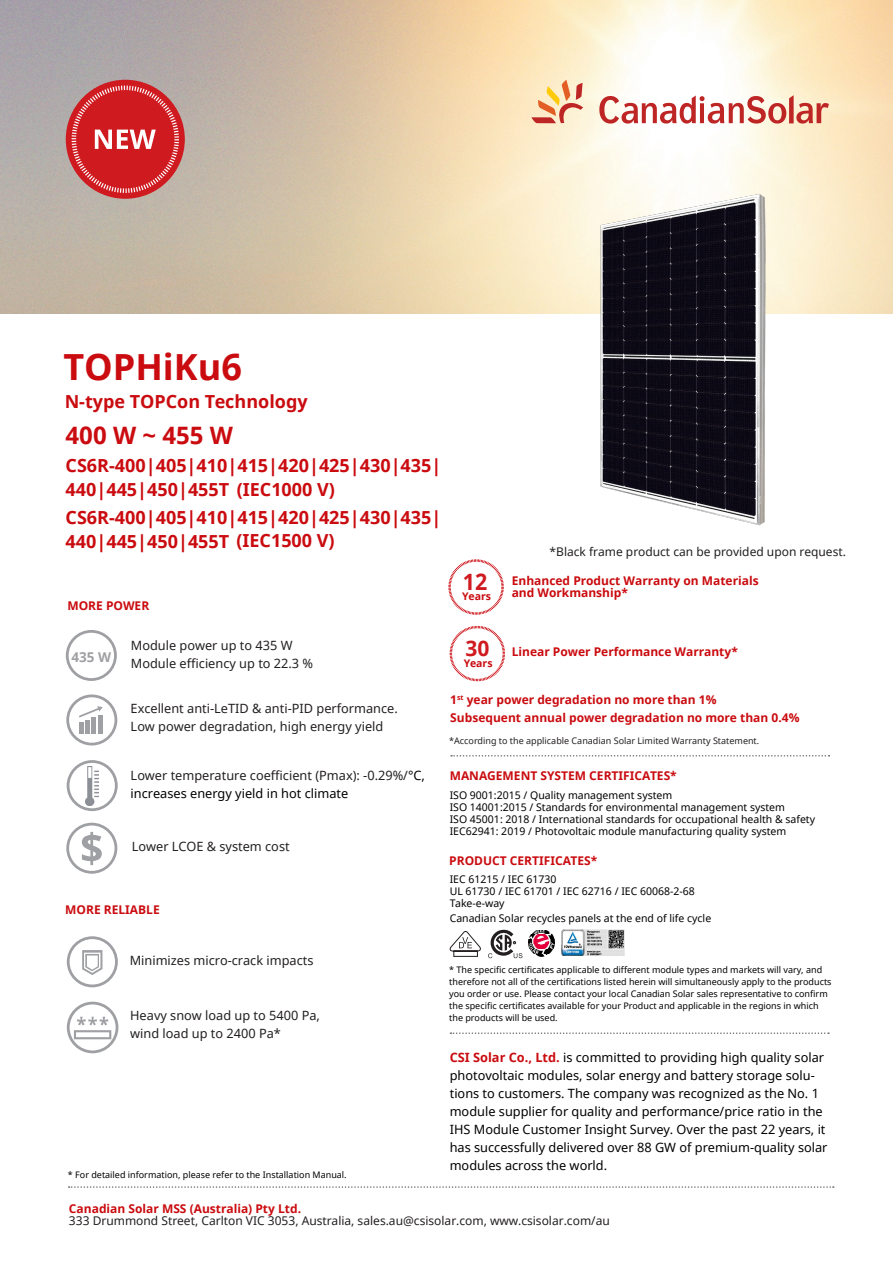
<style>
.page{position:relative;width:893px;height:1263px;background:#fff}
.page>*{position:absolute;margin:0;border:0;box-sizing:border-box;transform-origin:0 0}
.disclaimer{font:700 36px "Noto Sans";color:#ca0b0f}
.disclaimer-2{font:700 24px "Noto Sans";color:#ca0b0f}
.disclaimer-3{font:700 22.5px "Noto Sans";color:#cf1a20;scale:.95 1}
.t1{font:700 21px "Noto Sans";color:#cf1a20}
.disclaimer-4{font:700 18px "Noto Sans";color:#ca0b0f}
.disclaimer-5{font:700 13.5px "Noto Sans";color:#9fa0a3}
.copy{font:12.75px/18px "Noto Sans";color:#000}
.copy_no_baseline_gri{font:12.75px/18px "Noto Sans";color:#231f20}
.copy_no_baseline_gri-2{font:12.75px "Noto Sans";color:#000}
.disclaimer-6{font:12px/12px "Noto Sans";color:#231f20}
.disclaimer-7{font:700 12px/12px "Noto Sans";color:#ca0b0f}
.subheading{font:700 12px "Noto Sans";color:#ca0b0f}
.disclaimer-8{font:10.5px/12px "Noto Sans";color:#000}
.subheading-2{font:700 10.5px "Noto Sans";color:#ca0b0f}
.disclaimer-9{font:9px/12px "Noto Sans";color:#000}
.t2{font:9px "Noto Sans";color:#231f20}
.s1{color:#000}
.s2{font-weight:700;color:#ca0b0f}
</style>
<div class="page">
<img style="left:0;top:0;width:893px;height:314px">
<div style="left:66px;top:80px;width:119px;height:119px;background:#cf1a20;border-radius:50%"></div>
<svg style="left:72px;top:86px;width:107px;height:107px"></svg>
<svg style="left:450px;top:1032px;width:379px;height:2px"></svg>
<svg style="left:67px;top:936px;width:51px;height:51px"></svg>
<svg style="left:66px;top:630px;width:51px;height:51px"></svg>
<svg style="left:67px;top:760px;width:51px;height:51px"></svg>
<img style="left:85px;top:766px;width:14px;height:39px">
<svg style="left:66px;top:694px;width:51px;height:51px"></svg>
<svg style="left:66px;top:823px;width:51px;height:51px"></svg>
<svg style="left:449px;top:931px;width:32px;height:26px"></svg>
<svg style="left:488px;top:929px;width:34px;height:29px"></svg>
<img style="left:528px;top:930px;width:27px;height:25px">
<img style="left:562px;top:930px;width:63px;height:25px">
<img style="left:590px;top:180px;width:180px;height:346px">
<svg style="left:451px;top:755px;width:379px;height:1px"></svg>
<svg style="left:67px;top:1002px;width:51px;height:51px"></svg>
<svg style="left:69px;top:1186px;width:765px;height:2px"></svg>
<svg style="left:448px;top:559px;width:56px;height:56px"></svg>
<svg style="left:450px;top:626px;width:55px;height:55px"></svg>
<svg style="left:531px;top:80px;width:52px;height:43px"></svg>
<svg style="left:599px;top:95px;width:230px;height:29px"></svg>
<p class="disclaimer" style="left:64px;top:341px;width:180px">TOPHiKu6</p>
<p class="disclaimer-4" style="left:65px;top:389px;width:244px">N-type TOPCon Technology</p>
<p class="disclaimer-2" style="left:66px;top:418px;width:169px">400 W ~ 455 W</p>
<p class="disclaimer-4" style="left:66px;top:453px;width:377px">CS6R-400|405|410|415|420|425|430|435|</p>
<p class="disclaimer-4" style="left:66px;top:477px;width:271px">440|445|450|455T (IEC1000 V)</p>
<p class="disclaimer-4" style="left:66px;top:505px;width:377px">CS6R-400|405|410|415|420|425|430|435|</p>
<p class="disclaimer-4" style="left:66px;top:529px;width:271px">440|445|450|455T (IEC1500 V)</p>
<p class="disclaimer-7" style="left:67px;top:600px;width:83px">MORE POWER</p>
<p class="copy_no_baseline_gri" style="left:131px;top:636px;width:163px">Module power up to 435 W</p>
<p class="copy_no_baseline_gri" style="left:131px;top:654px;width:184px">Module efficiency up to 22.3 %</p>
<p class="disclaimer-5" style="left:71px;top:647px;width:41px">435 W</p>
<p class="copy_no_baseline_gri" style="left:131px;top:699px;width:269px">Excellent anti-LeTID &amp; anti-PID performance.<br>Low power degradation, high energy yield</p>
<p class="copy_no_baseline_gri" style="left:131px;top:766px;width:296px">Lower temperature coefficient (Pmax): -0.29%/<span class="s1">°C,</span></p>
<p class="copy_no_baseline_gri-2" style="left:131px;top:784px;width:219px">increases energy yield in hot climate</p>
<p class="copy_no_baseline_gri" style="left:132px;top:837px;width:159px">Lower LCOE &amp; system cost</p>
<p class="disclaimer-7" style="left:65px;top:903px;width:96px">MORE RELIABLE</p>
<p class="disclaimer-3" style="left:463px;top:566px;width:27px">12</p>
<p class="subheading-2" style="left:462px;top:589px;width:30px">Years</p>
<p class="disclaimer-6" style="left:550px;top:545px;width:298px">*Black frame product can be provided upon request.</p>
<p class="disclaimer-7" style="left:512px;top:574px;width:248px">Enhanced Product Warranty on Materials and Workmanship*</p>
<p class="t1" style="left:465px;top:633px;width:26px">30</p>
<p class="subheading-2" style="left:464px;top:655px;width:30px">Years</p>
<p class="disclaimer-7" style="left:512px;top:645px;width:228px">Linear Power Performance Warranty*</p>
<p class="subheading" style="left:450px;top:691px;width:268px">1<sup>st</sup> year power degradation no more than 1%</p>
<p class="subheading" style="left:450px;top:709px;width:351px">Subsequent annual power degradation no more than 0.4%</p>
<p class="t2" style="left:449px;top:734px;width:312px">*According to the applicable Canadian Solar Limited Warranty Statement.</p>
<p class="disclaimer-7" style="left:450px;top:769px;width:229px">MANAGEMENT SYSTEM CERTIFICATES*</p>
<p class="disclaimer-8" style="left:450px;top:789px;width:367px">ISO 9001:2015 / Quality management system<br>ISO 14001:2015 / Standards for environmental management system<br>ISO 45001: 2018 / International standards for occupational health &amp; safety IEC62941: 2019 / Photovoltaic module manufacturing quality system</p>
<p class="disclaimer-7" style="left:449px;top:854px;width:150px">PRODUCT CERTIFICATES*</p>
<p class="disclaimer-8" style="left:450px;top:873px;width:247px">IEC 61215 / IEC 61730<br>UL 61730 / IEC 61701 / IEC 62716 / IEC 60068-2-68<br>Take-e-way</p>
<p class="disclaimer-8" style="left:450px;top:912px;width:263px">Canadian Solar recycles panels at the end of life cycle</p>
<p class="copy_no_baseline_gri" style="left:130px;top:951px;width:185px">Minimizes micro-crack impacts</p>
<p class="copy_no_baseline_gri" style="left:130px;top:1006px;width:191px">Heavy snow load up to 5400 Pa,</p>
<p class="copy_no_baseline_gri" style="left:130px;top:1024px;width:152px">wind load up to 2400 Pa*</p>
<p class="disclaimer-9" style="left:68px;top:1168px;width:280px">* For detailed information, please refer to the Installation Manual.</p>
<p class="disclaimer-9" style="left:449px;top:963px;width:384px">* The specific certificates applicable to different module types and markets will vary, and therefore not all of the certifications listed herein will simultaneously apply to the products you order or use. Please contact your local Canadian Solar sales representative to confirm the specific certificates available for your Product and applicable in the regions in which the products will be used.</p>
<p class="copy" style="left:450px;top:1048px;width:379px"><span class="s2">CSI Solar Co., Ltd.</span> is committed to providing high quality solar photovoltaic modules, solar energy and battery storage solu&shy;tions to customers. The company was recognized as the No. 1 module supplier for quality and performance/price ratio in the IHS Module Customer Insight Survey. Over the past 22 years, it has successfully delivered over 88 GW of premium-quality solar modules across the world.</p>
<p class="disclaimer-6" style="left:69px;top:1202px;width:542px"><span class="s2">Canadian Solar MSS (Australia) Pty Ltd.<br></span>333 Drummond Street, Carlton VIC 3053, Australia, sales.au@csisolar.com, www.csisolar.com/au</p>
</div>
